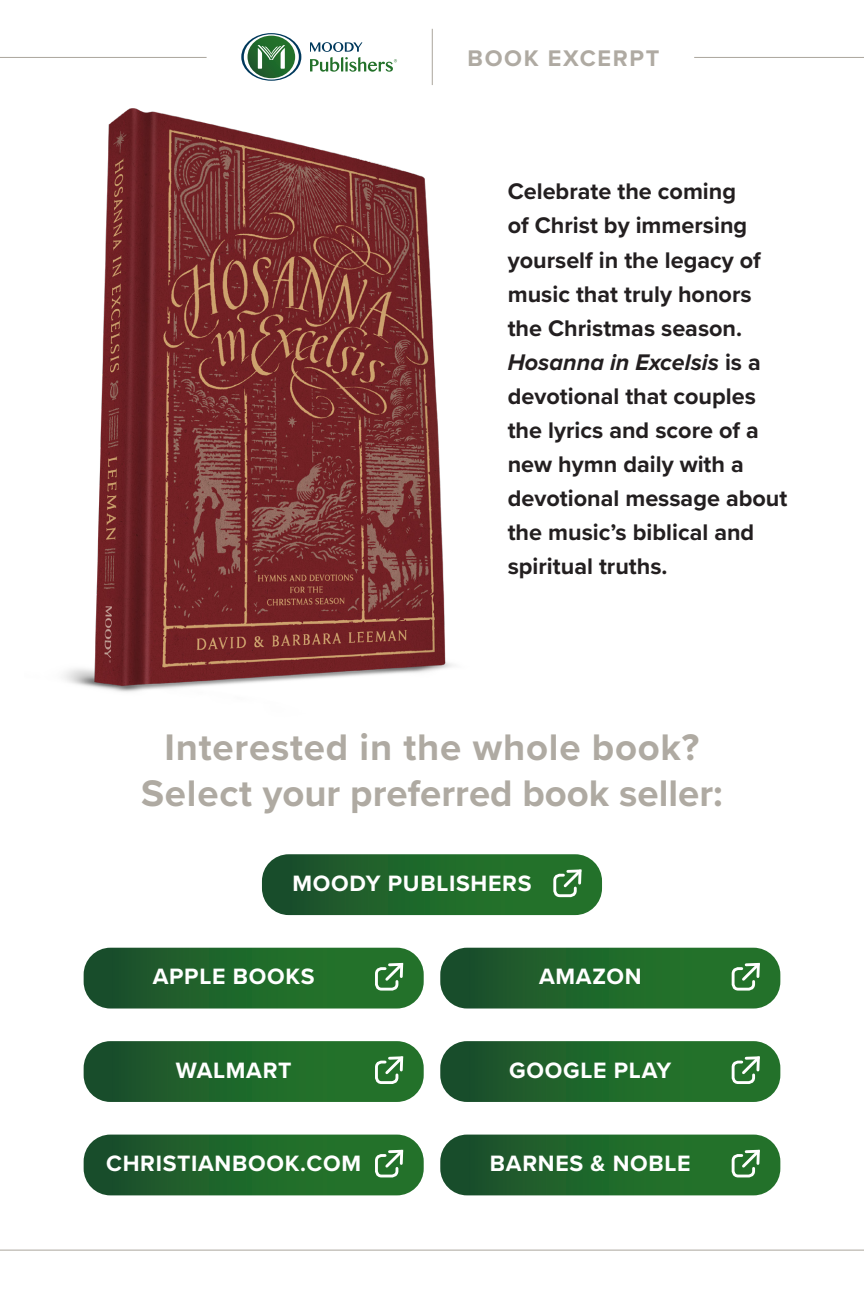
<style>
.page{position:relative;width:864px;height:1296px;background:#fff}
.page>*{position:absolute;margin:0;border:0;box-sizing:border-box;transform-origin:0 0}
.t1{font:700 38.4px/46px "Proxima Nova";letter-spacing:.02em;color:#afaaa2;text-align:center}
.t2{font:700 23.4px/34px "Proxima Nova";color:#231f20}
.t3{font:700 23.4px "Proxima Nova";letter-spacing:.07em;color:#afaaa2}
.t4{font:700 23px "Proxima Nova";letter-spacing:.03em;color:#fff}
.s1{font-style:italic}
</style>
<div class="page">
<hr style="left:0;top:1250px;width:864px;height:1px;background:#afaaa2">
<svg style="left:84px;top:1135px;width:340px;height:60px;background:#286b32"></svg>
<svg style="left:440px;top:1135px;width:340px;height:60px;background:#286b33"></svg>
<svg style="left:84px;top:1041px;width:340px;height:61px;background:#296b33"></svg>
<svg style="left:440px;top:1041px;width:340px;height:61px;background:#296c34"></svg>
<svg style="left:84px;top:948px;width:340px;height:61px;background:#2a6c34"></svg>
<svg style="left:440px;top:948px;width:340px;height:61px;background:#2a6c34"></svg>
<svg style="left:262px;top:854px;width:340px;height:61px;background:#296c33"></svg>
<img style="left:64px;top:108px;width:389px;height:584px">
<hr style="left:0;top:57px;width:207px;height:1px;background:#afaaa2">
<hr style="left:694px;top:57px;width:170px;height:1px;background:#afaaa2">
<hr style="left:432px;top:29px;width:1px;height:56px;background:#afaaa2">
<svg style="left:241px;top:33px;width:60px;height:48px"></svg>
<svg style="left:310px;top:42px;width:87px;height:30px"></svg>
<p class="t3" style="left:468px;top:41px;width:193px">BOOK EXCERPT</p>
<p class="t2" style="left:508px;top:174px;width:281px">Celebrate the coming<br>of Christ by immersing yourself in the legacy of music that truly honors the Christmas season.<br><span class="s1">Hosanna in Excelsis</span> is a devotional that couples the lyrics and score of a new hymn daily with a devotional message about the music’s biblical and spiritual truths.</p>
<h1 class="t1" style="left:141px;top:723px;width:583px">Interested in the whole book?<br>Select your preferred book seller:</h1>
<p class="t4" style="left:292px;top:866px;width:241px">MOODY PUBLISHERS</p>
<p class="t4" style="left:153px;top:959px;width:163px">APPLE BOOKS</p>
<p class="t4" style="left:539px;top:959px;width:104px">AMAZON</p>
<p class="t4" style="left:176px;top:1053px;width:117px">WALMART</p>
<p class="t4" style="left:509px;top:1053px;width:164px">GOOGLE PLAY</p>
<p class="t4" style="left:106px;top:1146px;width:257px">CHRISTIANBOOK.COM</p>
<p class="t4" style="left:490px;top:1146px;width:202px">BARNES &amp; NOBLE</p>
</div>
